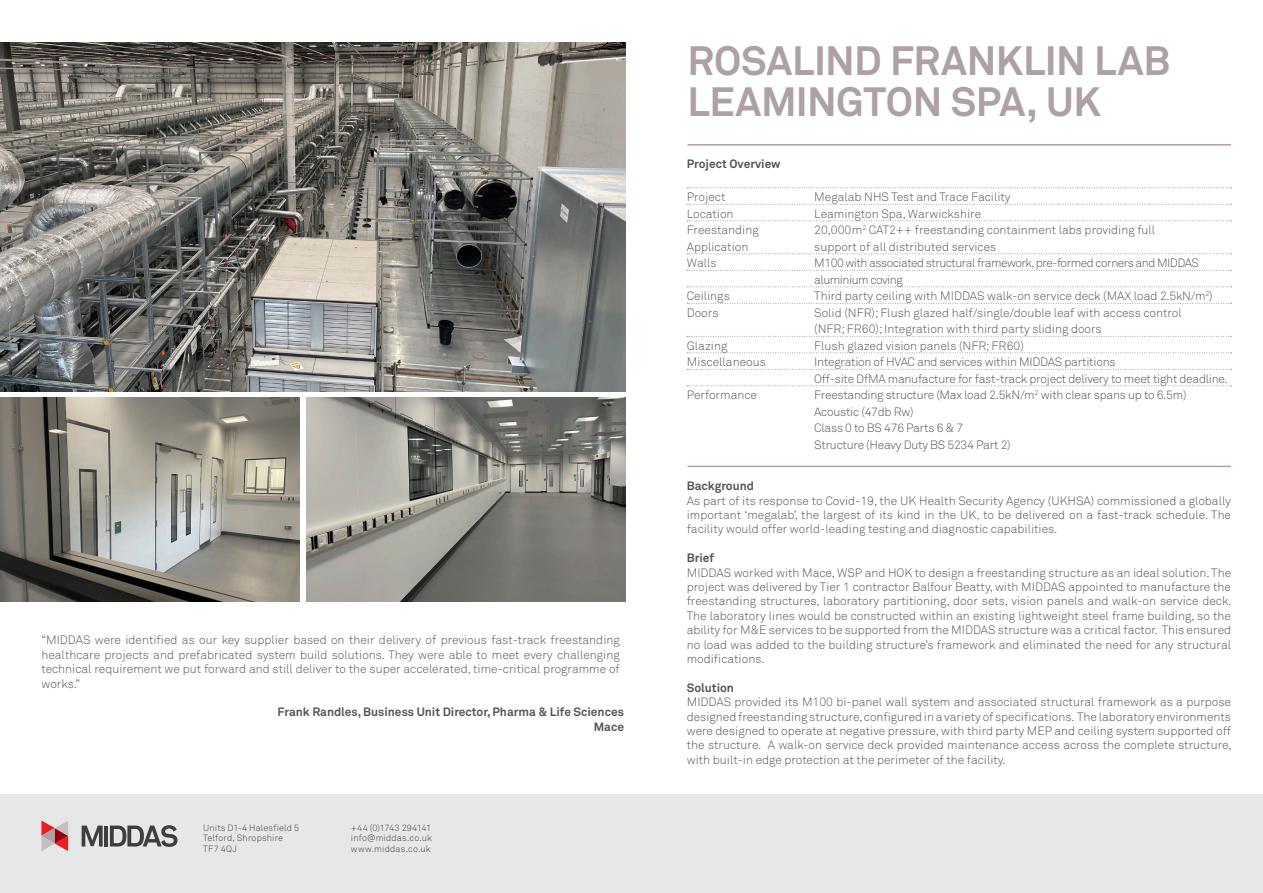
<style>
.page{position:relative;width:1263px;height:893px;background:#fff}
.page>*{position:absolute;margin:0;border:0;box-sizing:border-box;transform-origin:0 0}
.t1{font:700 40.5px "Akkurat Pro";letter-spacing:-.01em;color:#aea1a6}
.SPEC{font:12px/14.4px "Akkurat Light Pro";color:#545557;text-align:justify}
.QUOTE{font:12px/14.4px "Akkurat Light Pro";color:#545557;text-align:justify}
.SPEC-2{font:12px "Akkurat Light Pro";letter-spacing:-.02em;color:#545557}
.SPEC-3{font:700 12px "Akkurat Pro";color:#545557}
.SPEC-4{font:12px "Akkurat Light Pro";letter-spacing:-.04em;color:#545557}
.t2{font:9px/10.5px "Akkurat Light Pro";letter-spacing:.015em;color:#3e3e3f}
</style>
<div class="page">
<div style="left:0;top:795px;width:1263px;height:98px;background:#e6e7e9"></div>
<svg style="left:41px;top:820px;width:27px;height:31px"></svg>
<svg style="left:82px;top:825px;width:21px;height:21px"></svg>
<hr style="left:104px;top:826px;width:4px;height:20px;background:#3e3e3f">
<svg style="left:110px;top:825px;width:68px;height:22px"></svg>
<svg style="left:687px;top:187px;width:545px;height:1px"></svg>
<svg style="left:687px;top:204px;width:545px;height:1px"></svg>
<svg style="left:687px;top:220px;width:545px;height:1px"></svg>
<svg style="left:687px;top:253px;width:545px;height:1px"></svg>
<svg style="left:687px;top:270px;width:545px;height:1px"></svg>
<svg style="left:687px;top:286px;width:545px;height:1px"></svg>
<svg style="left:687px;top:303px;width:545px;height:1px"></svg>
<svg style="left:687px;top:336px;width:545px;height:1px"></svg>
<svg style="left:687px;top:352px;width:545px;height:1px"></svg>
<svg style="left:687px;top:369px;width:545px;height:1px"></svg>
<svg style="left:687px;top:385px;width:545px;height:1px"></svg>
<hr style="left:687px;top:144px;width:544px;height:2px;background:#aea1a6">
<hr style="left:687px;top:466px;width:544px;height:1px;background:#aea1a6">
<img style="left:0;top:42px;width:625px;height:349px">
<img style="left:0;top:398px;width:299px;height:204px">
<img style="left:306px;top:398px;width:319px;height:204px">
<p class="QUOTE" style="left:41px;top:633px;width:580px">“MIDDAS were identified as our key supplier based on their delivery of previous fast-track freestanding healthcare projects and prefabricated system build solutions. They were able to meet every challenging technical requirement we put forward and still deliver to the super accelerated, time-critical programme of works.”</p>
<p class="SPEC-3" style="left:277px;top:705px;width:348px">Frank Randles, Business Unit Director, Pharma &amp; Life Sciences</p>
<p class="SPEC-3" style="left:594px;top:719px;width:32px">Mace</p>
<p class="t2" style="left:203px;top:822px;width:98px">Units D1-4 Halesfield 5<br>Telford, Shropshire</p>
<p class="t2" style="left:203px;top:843px;width:36px">TF7 4QJ</p>
<p class="t2" style="left:351px;top:822px;width:83px">+44 (0)1743 294141 info@middas.co.uk</p>
<p class="t2" style="left:351px;top:843px;width:81px">www.middas.co.uk</p>
<p class="t1" style="left:687px;top:36px;width:484px">ROSALIND FRANKLIN LAB</p>
<p class="t1" style="left:687px;top:77px;width:415px">LEAMINGTON SPA, UK</p>
<p class="SPEC-3" style="left:687px;top:157px;width:95px">Project Overview</p>
<p class="SPEC" style="left:687px;top:190px;width:40px">Project</p>
<p class="SPEC" style="left:814px;top:190px;width:198px">Megalab NHS Test and Trace Facility</p>
<p class="SPEC" style="left:687px;top:207px;width:48px">Location</p>
<p class="SPEC" style="left:814px;top:207px;width:168px">Leamington Spa, Warwickshire</p>
<p class="SPEC" style="left:687px;top:223px;width:74px">Freestanding</p>
<p class="SPEC" style="left:814px;top:223px;width:342px">20,000m<sup>2</sup> CAT2++ freestanding containment labs providing full</p>
<p class="SPEC" style="left:687px;top:240px;width:63px">Application</p>
<p class="SPEC" style="left:814px;top:240px;width:184px">support of all distributed services</p>
<p class="SPEC" style="left:687px;top:256px;width:31px">Walls</p>
<p class="SPEC-4" style="left:814px;top:256px;width:386px">M100 with associated structural framework, pre-formed corners and MIDDAS</p>
<p class="SPEC-4" style="left:814px;top:273px;width:90px">aluminium coving</p>
<p class="SPEC" style="left:687px;top:289px;width:45px">Ceilings</p>
<p class="SPEC" style="left:814px;top:289px;width:400px">Third party ceiling with MIDDAS walk-on service deck (MAX load 2.5kN/m<sup>2</sup>)</p>
<p class="SPEC" style="left:687px;top:306px;width:33px">Doors</p>
<p class="SPEC" style="left:814px;top:305px;width:369px;line-height:16.5px">Solid (NFR); Flush glazed half/single/double leaf with access control (NFR; FR60); Integration with third party sliding doors</p>
<p class="SPEC" style="left:687px;top:339px;width:42px">Glazing</p>
<p class="SPEC" style="left:814px;top:339px;width:211px">Flush glazed vision panels (NFR; FR60)</p>
<p class="SPEC" style="left:687px;top:355px;width:81px">Miscellaneous</p>
<p class="SPEC-2" style="left:814px;top:355px;width:303px">Integration of HVAC and services within MIDDAS partitions</p>
<p class="SPEC-2" style="left:814px;top:372px;width:415px">Off-site DfMA manufacture for fast-track project delivery to meet tight deadline.</p>
<p class="SPEC" style="left:687px;top:388px;width:72px">Performance</p>
<p class="SPEC-2" style="left:814px;top:388px;width:374px">Freestanding structure (Max load 2.5kN/m<sup>2</sup> with clear spans up to 6.5m)</p>
<p class="SPEC-2" style="left:814px;top:405px;width:101px">Acoustic (47db Rw)</p>
<p class="SPEC-2" style="left:814px;top:421px;width:150px">Class 0 to BS 476 Parts 6 &amp; 7</p>
<p class="SPEC-2" style="left:814px;top:438px;width:198px">Structure (Heavy Duty BS 5234 Part 2)</p>
<p class="SPEC-3" style="left:687px;top:478px;width:69px">Background</p>
<p class="SPEC" style="left:687px;top:493px;width:546px">As part of its response to Covid-19, the UK Health Security Agency (UKHSA) commissioned a globally important ‘megalab’, the largest of its kind in the UK, to be delivered on a fast-track schedule. The facility would offer world-leading testing and diagnostic capabilities.</p>
<p class="SPEC-3" style="left:687px;top:550px;width:29px">Brief</p>
<p class="SPEC" style="left:687px;top:565px;width:546px">MIDDAS worked with Mace, WSP and HOK to design a freestanding structure as an ideal solution. The project was delivered by Tier 1 contractor Balfour Beatty, with MIDDAS appointed to manufacture the freestanding structures, laboratory partitioning, door sets, vision panels and walk-on service deck.<br>The laboratory lines would be constructed within an existing lightweight steel frame building, so the ability for M&amp;E services to be supported from the MIDDAS structure was a critical factor. This ensured no load was added to the building structure’s framework and eliminated the need for any structural modifications.</p>
<p class="SPEC-3" style="left:687px;top:680px;width:49px">Solution</p>
<p class="SPEC" style="left:687px;top:695px;width:546px">MIDDAS provided its M100 bi-panel wall system and associated structural framework as a purpose designed freestanding structure, configured in a variety of specifications. The laboratory environments were designed to operate at negative pressure, with third party MEP and ceiling system supported off the structure. A walk-on service deck provided maintenance access across the complete structure, with built-in edge protection at the perimeter of the facility.</p>
</div>
